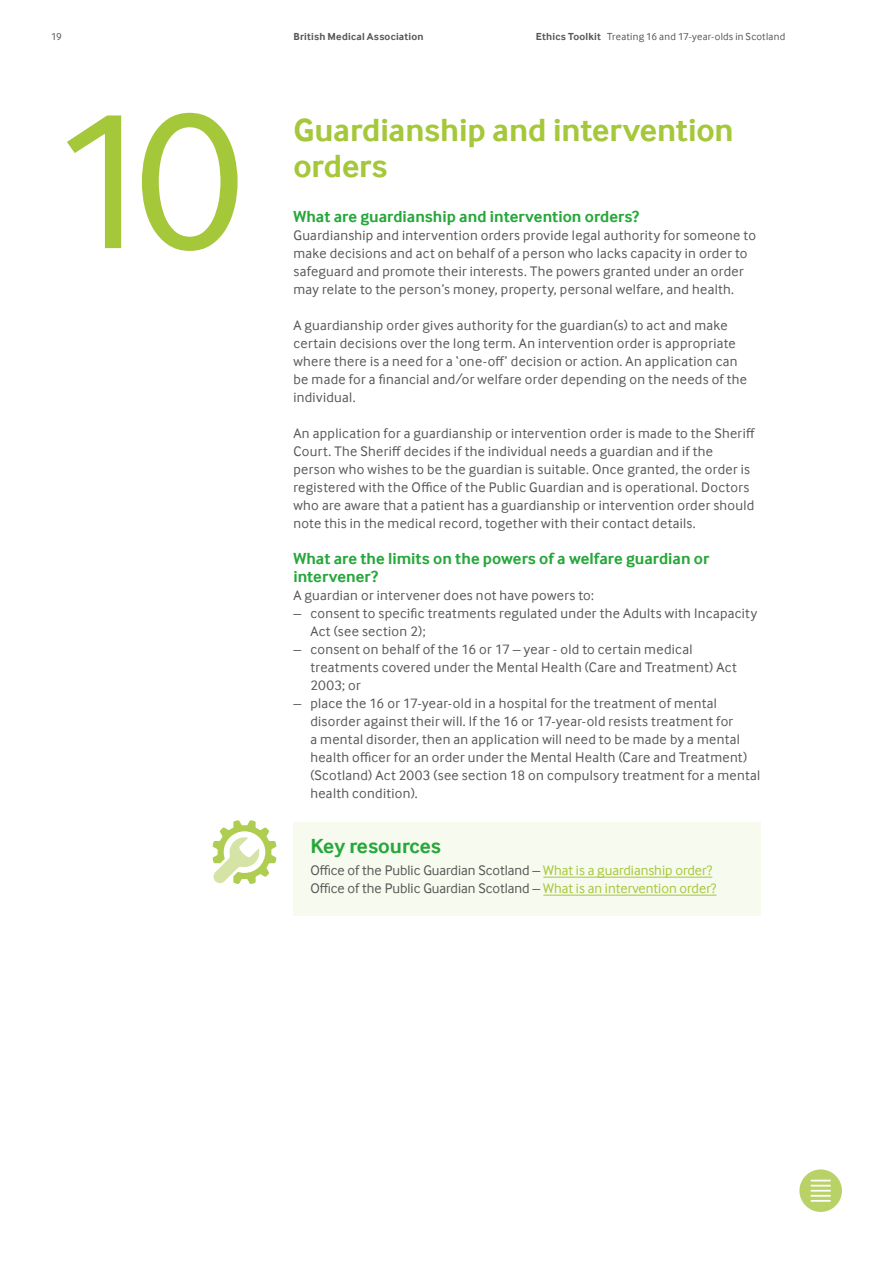
<style>
.page{position:relative;width:893px;height:1263px;background:#fff}
.page>*{position:absolute;margin:0;border:0;box-sizing:border-box;transform-origin:0 0}
.t1{font:201px "Inter Face";color:#a5c73a}
.t2{font:700 33px/36px "Inter Face";letter-spacing:-.005em;color:#a5c73a}
.t3{font:700 21px "Inter Face";color:#26a73b}
.t4{font:700 16.5px/18px "Inter Face";color:#26a73b}
.t5{font:14.25px/18px "Inter Face";letter-spacing:.02em;color:#575756}
.t6{font:14.25px/18px "Inter Face";color:#575756}
.t7{font:10.5px "Inter Face";letter-spacing:.025em;color:#575756}
.t8{font:700 10.5px "Inter Face";letter-spacing:.02em;color:#575756}
.s1{font-weight:700}
.s2{color:#a5c73a}
</style>
<div class="page">
<div style="left:799px;top:1169px;width:43px;height:43px;background:#b9d267;border-radius:50%"></div>
<svg style="left:811px;top:1180px;width:20px;height:11px"></svg>
<hr style="left:811px;top:1195px;width:20px;height:2px;background:#fff">
<hr style="left:811px;top:1200px;width:20px;height:2px;background:#fff">
<div style="left:293px;top:822px;width:468px;height:93px;background:#f7faef"></div>
<hr style="left:543px;top:877px;width:169px;height:1px;background:#a5c73a">
<hr style="left:543px;top:895px;width:173px;height:1px;background:#a5c73a">
<svg style="left:213px;top:820px;width:63px;height:64px"></svg>
<p class="t7" style="left:51px;top:31px;width:12px">19</p>
<p class="t8" style="left:293px;top:30px;width:132px">British Medical Association</p>
<p class="t7" style="left:536px;top:31px;width:251px"><span class="s1">Ethics Toolkit</span> Treating 16 and 17-year-olds in Scotland</p>
<h1 class="t1" style="left:51px;top:67px;width:194px">10</h1>
<h2 class="t2" style="left:293px;top:112px;width:442px">Guardianship and intervention orders</h2>
<p class="t4" style="left:293px;top:207px;width:347px">What are guardianship and intervention orders?</p>
<p class="t5" style="left:293px;top:226px;width:464px">Guardianship and intervention orders provide legal authority for someone to make decisions and act on behalf of a person who lacks capacity in order to safeguard and promote their interests. The powers granted under an order may relate to the person’s money, property, personal welfare, and health.</p>
<p class="t5" style="left:293px;top:316px;width:455px">A guardianship order gives authority for the guardian(s) to act and make certain decisions over the long term. An intervention order is appropriate where there is a need for a ‘one-off’ decision or action. An application can be made for a financial and/or welfare order depending on the needs of the individual.</p>
<p class="t5" style="left:293px;top:424px;width:463px">An application for a guardianship or intervention order is made to the Sheriff Court. The Sheriff decides if the individual needs a guardian and if the person who wishes to be the guardian is suitable. Once granted, the order is registered with the Office of the Public Guardian and is operational. Doctors who are aware that a patient has a guardianship or intervention order should note this in the medical record, together with their contact details.</p>
<p class="t4" style="left:293px;top:549px;width:417px">What are the limits on the powers of a welfare guardian or intervener?</p>
<p class="t5" style="left:293px;top:586px;width:302px">A guardian or intervener does not have powers to:</p>
<p class="t5" style="left:310px;top:604px;width:448px;text-indent:-17px">– consent to specific treatments regulated under the Adults with Incapacity<br>Act (see section 2);</p>
<p class="t5" style="left:310px;top:640px;width:428px;text-indent:-17px">– consent on behalf of the 16 or 17 – year - old to certain medical treatments covered under the Mental Health (Care and Treatment) Act<br>2003; or</p>
<p class="t5" style="left:310px;top:694px;width:451px;text-indent:-17px">– place the 16 or 17-year-old in a hospital for the treatment of mental disorder against their will. If the 16 or 17-year-old resists treatment for<br>a mental disorder, then an application will need to be made by a mental health officer for an order under the Mental Health (Care and Treatment) (Scotland) Act 2003 (see section 18 on compulsory treatment for a mental health condition).</p>
<h3 class="t3" style="left:310px;top:834px;width:132px">Key resources</h3>
<p class="t6" style="left:310px;top:861px;width:408px">Office of the Public Guardian Scotland – <span class="s2">What is a guardianship order?<br></span>Office of the Public Guardian Scotland – <span class="s2">What is an intervention order?</span></p>
</div>
